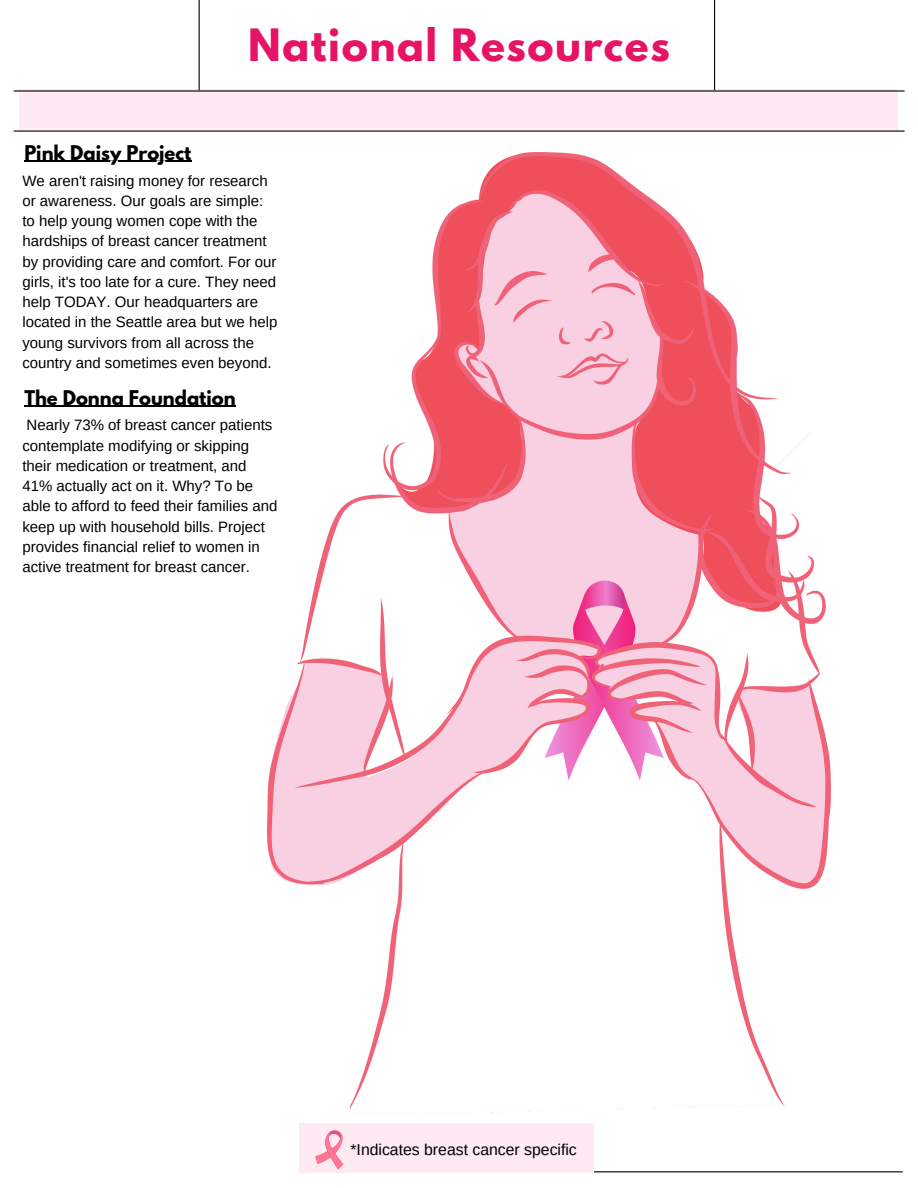
<style>
.page{position:relative;width:918px;height:1188px;background:#fff}
.page>*{position:absolute;margin:0;border:0;box-sizing:border-box;transform-origin:0 0}
.t1{font:700 39.45px "League Spartan";letter-spacing:.04em;color:#e61464}
.t2{font:700 18px "League Spartan";color:#000}
.t3{font:15.75px "Arimo";color:#000}
.t4{font:15px/20.2px "Arimo";color:#000}
</style>
<div class="page">
<div style="left:20px;top:89px;width:878px;height:40px;background:#ffe9f3"></div>
<hr style="left:14px;top:90px;width:891px;height:2px;background:#000">
<hr style="left:199px;top:0;width:1px;height:90px;background:#000">
<hr style="left:714px;top:0;width:1px;height:90px;background:#000">
<hr style="left:14px;top:131px;width:891px;height:1px;background:#000">
<hr style="left:304px;top:1171px;width:599px;height:1px;background:#000">
<div style="left:300px;top:1123px;width:294px;height:49px;background:#ffe9f3"></div>
<svg style="left:315px;top:1130px;width:28px;height:40px"></svg>
<img style="left:267px;top:152px;width:564px;height:963px">
<hr style="left:24px;top:161px;width:167px;height:1px;background:#000">
<hr style="left:24px;top:406px;width:212px;height:1px;background:#000">
<p class="t2" style="left:24px;top:144px;width:169px">Pink Daisy Project</p>
<p class="t1" style="left:248px;top:26px;width:423px">National Resources</p>
<p class="t4" style="left:22px;top:170px;width:257px">We aren't raising money for research or awareness. Our goals are simple: to help young women cope with the hardships of breast cancer treatment by providing care and comfort. For our girls, it's too late for a cure. They need help TODAY. Our headquarters are located in the Seattle area but we help young survivors from all across the country and sometimes even beyond.</p>
<p class="t2" style="left:24px;top:388px;width:213px">The Donna Foundation</p>
<p class="t4" style="left:22px;top:415px;width:257px">Nearly 73% of breast cancer patients contemplate modifying or skipping their medication or treatment, and 41% actually act on it. Why? To be able to afford to feed their families and keep up with household bills. Project provides financial relief to women in active treatment for breast cancer.</p>
<p class="t3" style="left:351px;top:1140px;width:228px">*Indicates breast cancer specific</p>
</div>
